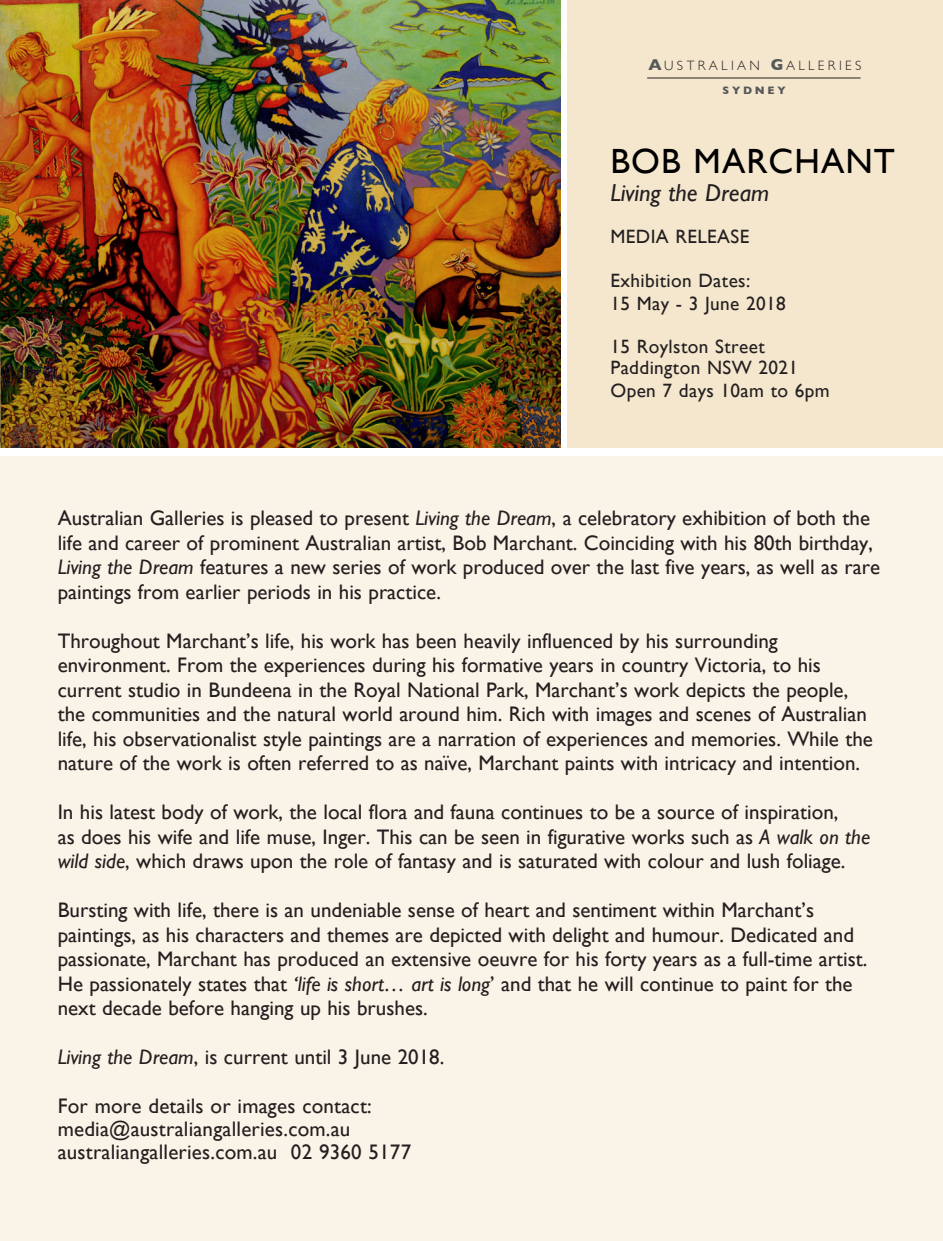
<style>
.page{position:relative;width:943px;height:1241px;background:#fff}
.page>*{position:absolute;margin:0;border:0;box-sizing:border-box;transform-origin:0 0}
.t1{font:35px "Gill Sans";letter-spacing:.03em;color:#000}
.t2{font:italic 24.5px "Gill Sans";color:#231f20}
.t3{font:21px/24.5px "Gill Sans";color:#231f20}
.t4{font:19.25px/22.8px "Gill Sans";letter-spacing:.02em;color:#231f20}
.t5{font:300 13.47px "Gill Sans";letter-spacing:.25em;color:#231f20}
.t6{font:700 11.03px "Gill Sans";letter-spacing:.25em;color:#57585a}
.s1{font-weight:700;font-size:15.92px;color:#57585a}
.s2{font-style:italic}
</style>
<div class="page">
<div style="left:567px;top:0;width:376px;height:447px;background:#f5e7ce"></div>
<div style="left:0;top:456px;width:943px;height:784px;background:#faf3e7"></div>
<hr style="left:647px;top:78px;width:213px;height:1px;background:#231f20">
<img style="left:0;top:0;width:560px;height:447px">
<p class="t5" style="left:648px;top:55px;width:215px"><span class="s1">A</span>USTRALIAN <span class="s1">G</span>ALLERIES</p>
<p class="t6" style="left:722px;top:81px;width:65px">SYDNEY</p>
<p class="t1" style="left:610px;top:141px;width:286px">BOB MARCHANT</p>
<p class="t2" style="left:610px;top:178px;width:160px">Living the Dream</p>
<p class="t4" style="left:610px;top:225px;width:140px">MEDIA RELEASE</p>
<p class="t4" style="left:610px;top:269px;width:177px">Exhibition Dates:<br>15 May - 3 June 2018</p>
<p class="t4" style="left:610px;top:336px;width:189px;line-height:21px">15 Roylston Street<br>Paddington NSW 2021</p>
<p class="t4" style="left:610px;top:379px;width:221px">Open 7 days 10am to 6pm</p>
<p class="t3" style="left:58px;top:505px;width:824px">Australian Galleries is pleased to present <span class="s2">Living the Dream</span>, a celebratory exhibition of both the life and career of prominent Australian artist, Bob Marchant. Coinciding with his 80th birthday, <span class="s2">Living the Dream</span> features a new series of work produced over the last five years, as well as rare paintings from earlier periods in his practice.</p>
<p class="t3" style="left:58px;top:628px;width:816px">Throughout Marchant’s life, his work has been heavily influenced by his surrounding environment. From the experiences during his formative years in country Victoria, to his current studio in Bundeena in the Royal National Park, Marchant’s work depicts the people, the communities and the natural world around him. Rich with images and scenes of Australian life, his observationalist style paintings are a narration of experiences and memories. While the nature of the work is often referred to as naïve, Marchant paints with intricacy and intention.</p>
<p class="t3" style="left:58px;top:799px;width:814px">In his latest body of work, the local flora and fauna continues to be a source of inspiration,<br>as does his wife and life muse, Inger. This can be seen in figurative works such as <span class="s2">A walk on the wild side</span>, which draws upon the role of fantasy and is saturated with colour and lush foliage.</p>
<p class="t3" style="left:58px;top:897px;width:811px">Bursting with life, there is an undeniable sense of heart and sentiment within Marchant’s paintings, as his characters and themes are depicted with delight and humour. Dedicated and passionate, Marchant has produced an extensive oeuvre for his forty years as a full-time artist.<br>He passionately states that <span class="s2">‘life is short… art is long</span>’ and that he will continue to paint for the next decade before hanging up his brushes.</p>
<p class="t3" style="left:58px;top:1044px;width:388px"><span class="s2">Living the Dream</span>, is current until 3 June 2018.</p>
<p class="t3" style="left:58px;top:1094px;width:355px;line-height:22.8px">For more details or images contact: media@australiangalleries.com.au australiangalleries.com.au 02 9360 5177</p>
</div>
